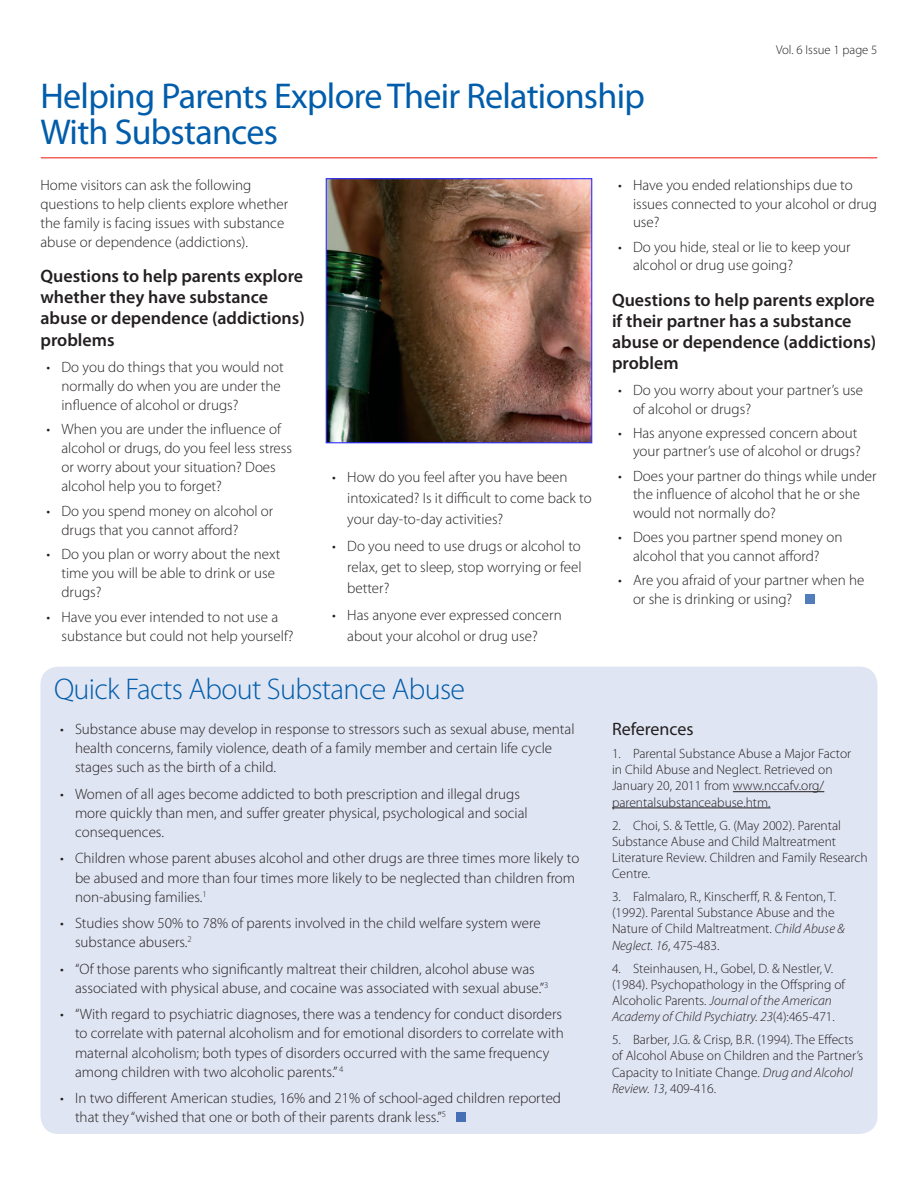
<style>
.page{position:relative;width:918px;height:1188px;background:#fff}
.page>*{position:absolute;margin:0;border:0;box-sizing:border-box;transform-origin:0 0}
.Article_Title{font:36px/36px "Myriad Pro";letter-spacing:-.02em;color:#015dab}
.Sidebar_Title{font:300 30px "Myriad Pro";letter-spacing:-.02em;color:#015dab}
.Article_Subs_1{font:600 18px/21.3px "Myriad Pro";color:#231f20}
.References_Sub{font:18px "Myriad Pro";color:#231f20}
.bullets{font:300 15px/19.4px "Myriad Pro";color:#231f20}
.bullets_last{font:300 15px/19.4px "Myriad Pro";color:#231f20}
.Body{font:300 15px/19px "Myriad Pro";color:#231f20}
.Resource_text{font:300 13.5px/16.2px "Myriad Pro";color:#231f20}
.t1{font:300 12.75px "Myriad Pro";color:#231f20}
.s1{font-style:italic}
</style>
<div class="page">
<div style="left:40px;top:667px;width:838px;height:467px;background:#e0e5f3;border-radius:18px"></div>
<div style="left:456px;top:1112px;width:10px;height:10px;background:#4770b4"></div>
<div style="left:805px;top:594px;width:10px;height:10px;background:#517dbd"></div>
<hr style="left:733px;top:791px;width:91px;height:1px;background:#231f20">
<hr style="left:612px;top:808px;width:159px;height:1px;background:#231f20">
<hr style="left:41px;top:157px;width:836px;height:1px;background:#ee2e22">
<img style="left:328px;top:180px;width:262px;height:261px">
<div style="left:326px;top:178px;width:266px;height:265px;border:1px solid #33f"></div>
<p class="Article_Title" style="left:40px;top:77px;width:606px">Helping Parents Explore Their Relationship<br>With Substances</p>
<p class="t1" style="left:776px;top:43px;width:103px">Vol. 6 Issue 1 page 5</p>
<p class="Body" style="left:40px;top:176px;width:249px">Home visitors can ask the following questions to help clients explore whether the family is facing issues with substance abuse or dependence (addictions).</p>
<p class="Article_Subs_1" style="left:40px;top:265px;width:266px">Questions to help parents explore whether they have substance abuse or dependence (addictions) problems</p>
<p class="bullets" style="left:62px;top:357px;width:224px;text-indent:-15px">• Do you do things that you would not normally do when you are under the influence of alcohol or drugs?</p>
<p class="bullets" style="left:62px;top:420px;width:232px;text-indent:-15px">• When you are under the influence of alcohol or drugs, do you feel less stress or worry about your situation? Does alcohol help you to forget?</p>
<p class="bullets" style="left:62px;top:501px;width:213px;text-indent:-15px">• Do you spend money on alcohol or drugs that you cannot afford?</p>
<p class="bullets" style="left:62px;top:545px;width:220px;text-indent:-15px">• Do you plan or worry about the next time you will be able to drink or use drugs?</p>
<p class="bullets" style="left:62px;top:607px;width:234px;text-indent:-15px">• Have you ever intended to not use a substance but could not help yourself?</p>
<p class="bullets" style="left:347px;top:467px;width:246px;line-height:21.1px;text-indent:-15px">• How do you feel after you have been intoxicated? Is it difficult to come back to your day-to-day activities?</p>
<p class="bullets" style="left:347px;top:536px;width:236px;line-height:21.1px;text-align:justify;text-indent:-15px">• Do you need to use drugs or alcohol to relax, get to sleep, stop worrying or feel better?</p>
<p class="bullets" style="left:347px;top:604px;width:216px;line-height:21.1px;text-indent:-15px">• Has anyone ever expressed concern about your alcohol or drug use?</p>
<p class="Sidebar_Title" style="left:54px;top:673px;width:413px">Quick Facts About Substance Abuse</p>
<p class="bullets" style="left:75px;top:719px;width:501px;text-indent:-15px">• Substance abuse may develop in response to stressors such as sexual abuse, mental health concerns, family violence, death of a family member and certain life cycle stages such as the birth of a child.</p>
<p class="bullets" style="left:75px;top:784px;width:454px;text-indent:-15px">• Women of all ages become addicted to both prescription and illegal drugs more quickly than men, and suffer greater physical, psychological and social consequences.</p>
<p class="bullets" style="left:75px;top:849px;width:506px;text-indent:-15px">• Children whose parent abuses alcohol and other drugs are three times more likely to be abused and more than four times more likely to be neglected than children from non-abusing families.<sup>1</sup></p>
<p class="bullets" style="left:75px;top:914px;width:467px;text-indent:-15px">• Studies show 50% to 78% of parents involved in the child welfare system were substance abusers.<sup>2</sup></p>
<p class="bullets" style="left:75px;top:959px;width:475px;text-indent:-15px">• “Of those parents who significantly maltreat their children, alcohol abuse was associated with physical abuse, and cocaine was associated with sexual abuse.”<sup>3</sup></p>
<p class="bullets" style="left:75px;top:1005px;width:490px;text-indent:-15px">• “With regard to psychiatric diagnoses, there was a tendency for conduct disorders to correlate with paternal alcoholism and for emotional disorders to correlate with maternal alcoholism; both types of disorders occurred with the same frequency among children with two alcoholic parents.” <sup>4</sup></p>
<p class="bullets_last" style="left:75px;top:1089px;width:488px;text-indent:-15px">• In two different American studies, 16% and 21% of school-aged children reported that they “wished that one or both of their parents drank less.”<sup>5</sup></p>
<p class="bullets" style="left:633px;top:176px;width:246px;line-height:18.8px;text-indent:-15px">• Have you ended relationships due to issues connected to your alcohol or drug use?</p>
<p class="bullets_last" style="left:633px;top:237px;width:219px;line-height:18.8px;text-indent:-15px">• Do you hide, steal or lie to keep your alcohol or drug use going?</p>
<p class="Article_Subs_1" style="left:612px;top:289px;width:266px">Questions to help parents explore if their partner has a substance abuse or dependence (addictions) problem</p>
<p class="bullets" style="left:633px;top:381px;width:232px;line-height:18.8px;text-indent:-15px">• Do you worry about your partner’s use of alcohol or drugs?</p>
<p class="bullets" style="left:618px;top:424px;width:244px;line-height:18.8px;text-align:right">• Has anyone expressed concern about your partner’s use of alcohol or drugs?</p>
<p class="bullets" style="left:633px;top:467px;width:245px;line-height:18.8px;text-indent:-15px">• Does your partner do things while under the influence of alcohol that he or she would not normally do?</p>
<p class="bullets" style="left:618px;top:528px;width:226px;line-height:18.8px;text-align:center">• Does you partner spend money on alcohol that you cannot afford?</p>
<p class="bullets" style="left:633px;top:571px;width:233px;line-height:18.8px;text-indent:-15px">• Are you afraid of your partner when he or she is drinking or using?</p>
<p class="References_Sub" style="left:612px;top:718px;width:83px">References</p>
<p class="Resource_text" style="left:612px;top:746px;width:241px">1. Parental Substance Abuse a Major Factor in Child Abuse and Neglect. Retrieved on January 20, 2011 from www.nccafv.org/ parentalsubstanceabuse.htm.</p>
<p class="Resource_text" style="left:612px;top:817px;width:257px">2. Choi, S. &amp; Tettle, G. (May 2002). Parental Substance Abuse and Child Maltreatment Literature Review. Children and Family Research Centre.</p>
<p class="Resource_text" style="left:612px;top:889px;width:234px">3. Falmalaro, R., Kinscherff, R. &amp; Fenton, T. (1992). Parental Substance Abuse and the Nature of Child Maltreatment. <span class="s1">Child Abuse &amp; Neglect. 16</span>, 475-483.</p>
<p class="Resource_text" style="left:612px;top:960px;width:235px">4. Steinhausen, H., Gobel, D. &amp; Nestler, V. (1984). Psychopathology in the Offspring of Alcoholic Parents. <span class="s1">Journal of the American Academy of Child Psychiatry. 23</span>(4):465-471.</p>
<p class="Resource_text" style="left:612px;top:1032px;width:253px">5. Barber, J.G. &amp; Crisp, B.R. (1994). The Effects of Alcohol Abuse on Children and the Partner’s Capacity to Initiate Change. <span class="s1">Drug and Alcohol Review. 13</span>, 409-416.</p>
</div>
